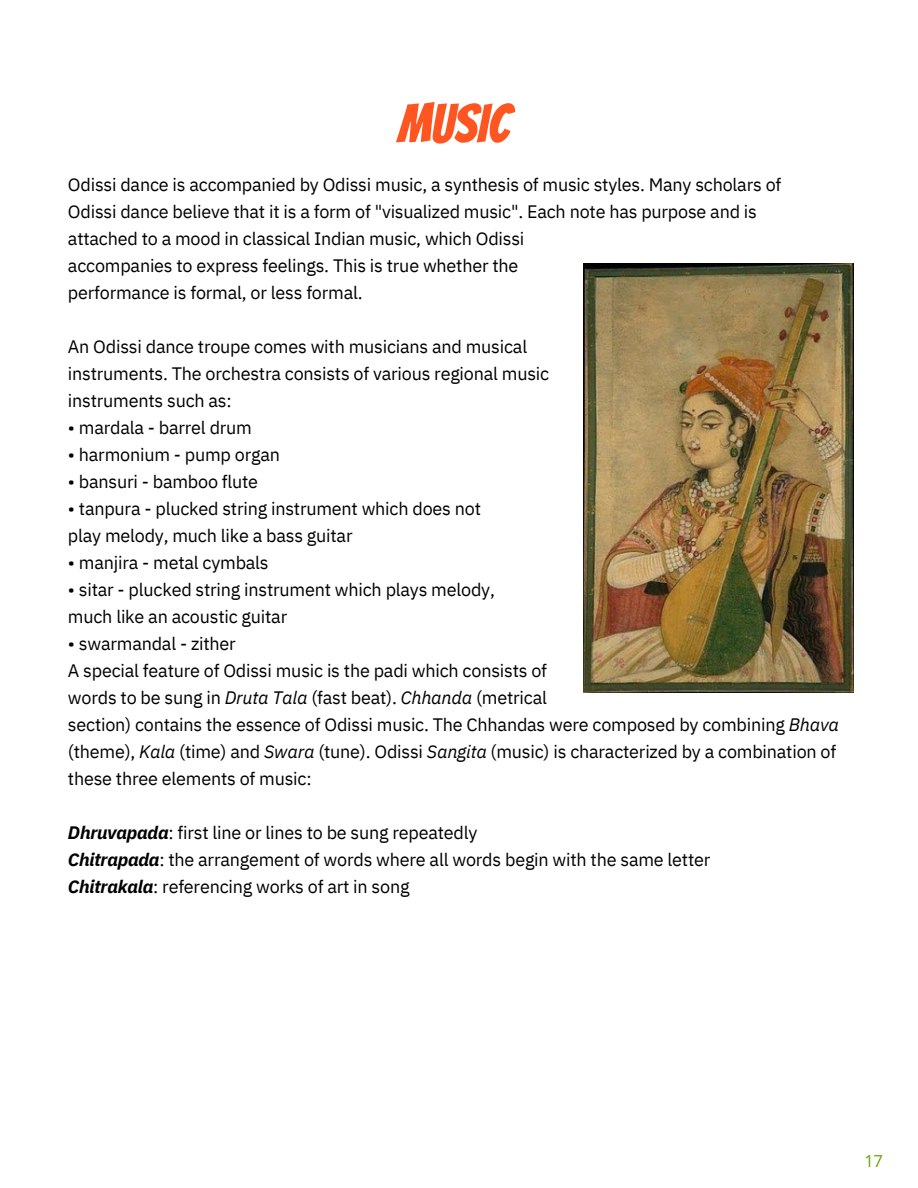
<style>
.page{position:relative;width:918px;height:1188px;background:#fff}
.page>*{position:absolute;margin:0;border:0;box-sizing:border-box;transform-origin:0 0}
.t1{font:54px "Bangers";color:#ff5621}
.t2{font:18px "IBM Plex Sans";letter-spacing:-.01em;color:#000}
.t3{font:16.5px "Open Sans";color:#62a600}
.s1{font-style:italic}
.s2{font-weight:700;font-style:italic}
</style>
<div class="page">
<img style="left:584px;top:264px;width:270px;height:428px">
<p class="t1" style="left:397px;top:95px;width:114px">MUSIC</p>
<h1 class="t2" style="left:68px;top:173px;width:715px">Odissi dance is accompanied by Odissi music, a synthesis of music styles. Many scholars of</h1>
<p class="t2" style="left:68px;top:200px;width:691px">Odissi dance believe that it is a form of "visualized music". Each note has purpose and is</p>
<p class="t2" style="left:68px;top:227px;width:458px">attached to a mood in classical Indian music, which Odissi</p>
<p class="t2" style="left:68px;top:254px;width:452px">accompanies to express feelings. This is true whether the</p>
<p class="t2" style="left:68px;top:281px;width:296px">performance is formal, or less formal.</p>
<p class="t2" style="left:68px;top:335px;width:461px">An Odissi dance troupe comes with musicians and musical</p>
<p class="t2" style="left:68px;top:362px;width:483px">instruments. The orchestra consists of various regional music</p>
<p class="t2" style="left:68px;top:389px;width:165px">instruments such as:</p>
<p class="t2" style="left:68px;top:416px;width:186px">• mardala - barrel drum</p>
<p class="t2" style="left:68px;top:443px;width:214px">• harmonium - pump organ</p>
<p class="t2" style="left:68px;top:470px;width:192px">• bansuri - bamboo flute</p>
<p class="t2" style="left:68px;top:497px;width:415px">• tanpura - plucked string instrument which does not</p>
<p class="t2" style="left:68px;top:524px;width:286px">play melody, much like a bass guitar</p>
<p class="t2" style="left:68px;top:551px;width:202px">• manjira - metal cymbals</p>
<p class="t2" style="left:68px;top:578px;width:428px">• sitar - plucked string instrument which plays melody,</p>
<p class="t2" style="left:68px;top:605px;width:221px">much like an acoustic guitar</p>
<p class="t2" style="left:68px;top:632px;width:169px">• swarmandal - zither</p>
<p class="t2" style="left:68px;top:659px;width:481px">A special feature of Odissi music is the padi which consists of</p>
<p class="t2" style="left:68px;top:686px;width:481px">words to be sung in <span class="s1">Druta Tala</span> (fast beat). <span class="s1">Chhanda</span> (metrical</p>
<p class="t2" style="left:68px;top:713px;width:773px">section) contains the essence of Odissi music. The Chhandas were composed by combining <span class="s1">Bhava</span></p>
<p class="t2" style="left:68px;top:740px;width:770px">(theme), <span class="s1">Kala</span> (time) and <span class="s1">Swara</span> (tune). Odissi <span class="s1">Sangita</span> (music) is characterized by a combination of</p>
<p class="t2" style="left:68px;top:767px;width:245px">these three elements of music:</p>
<p class="t2" style="left:68px;top:821px;width:411px"><span class="s2">Dhruvapada</span>: first line or lines to be sung repeatedly</p>
<p class="t2" style="left:68px;top:848px;width:644px"><span class="s2">Chitrapada</span>: the arrangement of words where all words begin with the same letter</p>
<p class="t2" style="left:68px;top:875px;width:343px"><span class="s2">Chitrakala</span>: referencing works of art in song</p>
<p class="t3" style="left:864px;top:1149px;width:20px">17</p>
</div>
